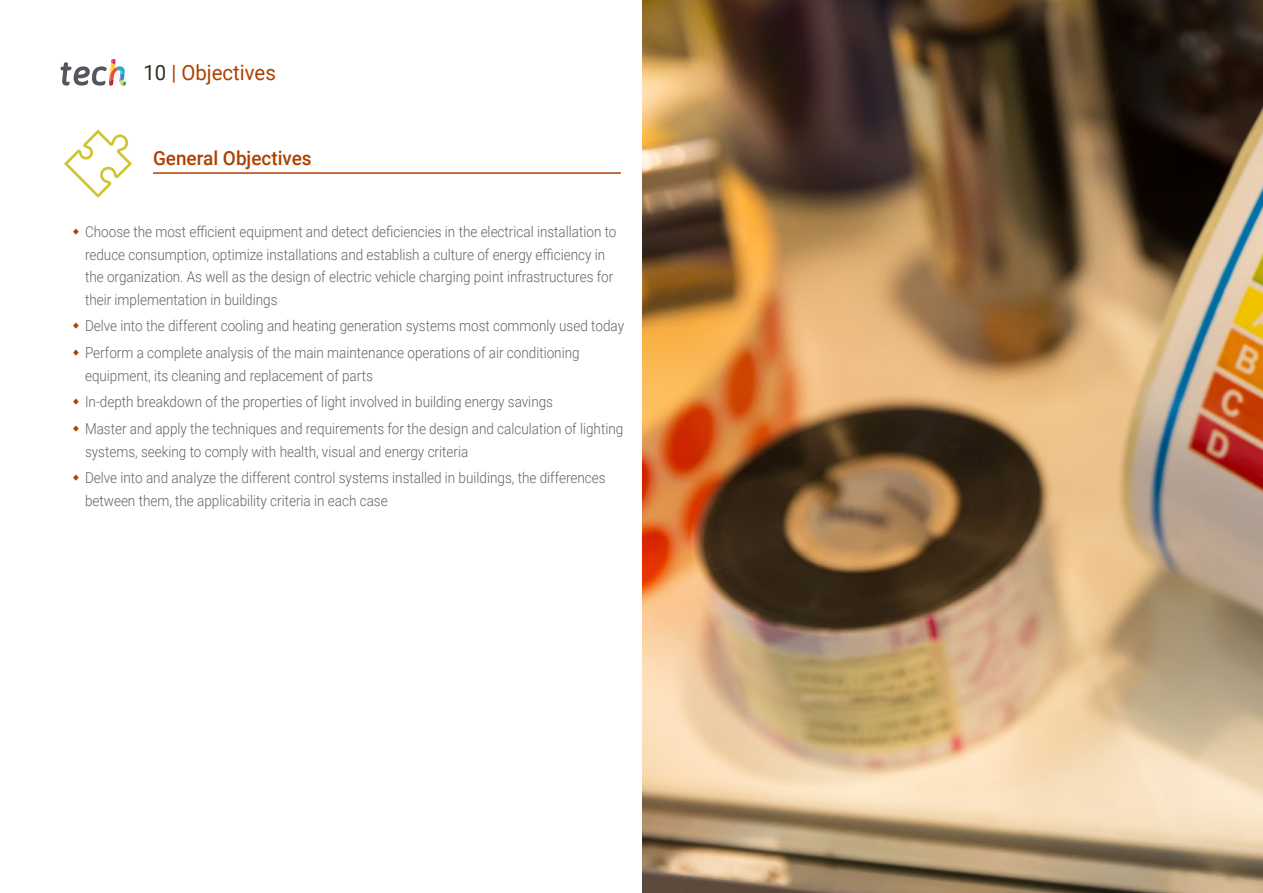
<style>
.page{position:relative;width:1263px;height:893px;background:#fff}
.page>*{position:absolute;margin:0;border:0;box-sizing:border-box;transform-origin:0 0}
.t1{font:21px "Roboto";color:#ae4000}
.t2{font:500 19.5px "Roboto";color:#ae4000}
.t3{font:300 15px/26.7px "Roboto";color:#61646a;scale:.9 1}
.s1{color:#312e20}
</style>
<div class="page">
<hr style="left:153px;top:173px;width:468px;height:1px;background:#ae4000">
<svg style="left:64px;top:130px;width:68px;height:68px"></svg>
<img style="left:642px;top:0;width:621px;height:893px">
<svg style="left:61px;top:59px;width:65px;height:27px"></svg>
<h1 class="t1" style="left:144px;top:57px;width:134px"><span class="s1">10</span> | Objectives</h1>
<h2 class="t2" style="left:153px;top:144px;width:160px">General Objectives</h2>
<p class="t3" style="left:85px;top:220px;width:592px;line-height:22.5px">Choose the most efficient equipment and detect deficiencies in the electrical installation to reduce consumption, optimize installations and establish a culture of energy efficiency in the organization. As well as the design of electric vehicle charging point infrastructures for their implementation in buildings</p>
<p class="t3" style="left:85px;top:312px;width:600px">Delve into the different cooling and heating generation systems most commonly used today<br>Perform a complete analysis of the main maintenance operations of air conditioning</p>
<p class="t3" style="left:85px;top:361px;width:599px">equipment, its cleaning and replacement of parts<br>In-depth breakdown of the properties of light involved in building energy savings<br>Master and apply the techniques and requirements for the design and calculation of lighting</p>
<p class="t3" style="left:85px;top:437px;width:580px">systems, seeking to comply with health, visual and energy criteria<br>Delve into and analyze the different control systems installed in buildings, the differences</p>
<p class="t3" style="left:85px;top:487px;width:338px">between them, the applicability criteria in each case</p>
</div>
